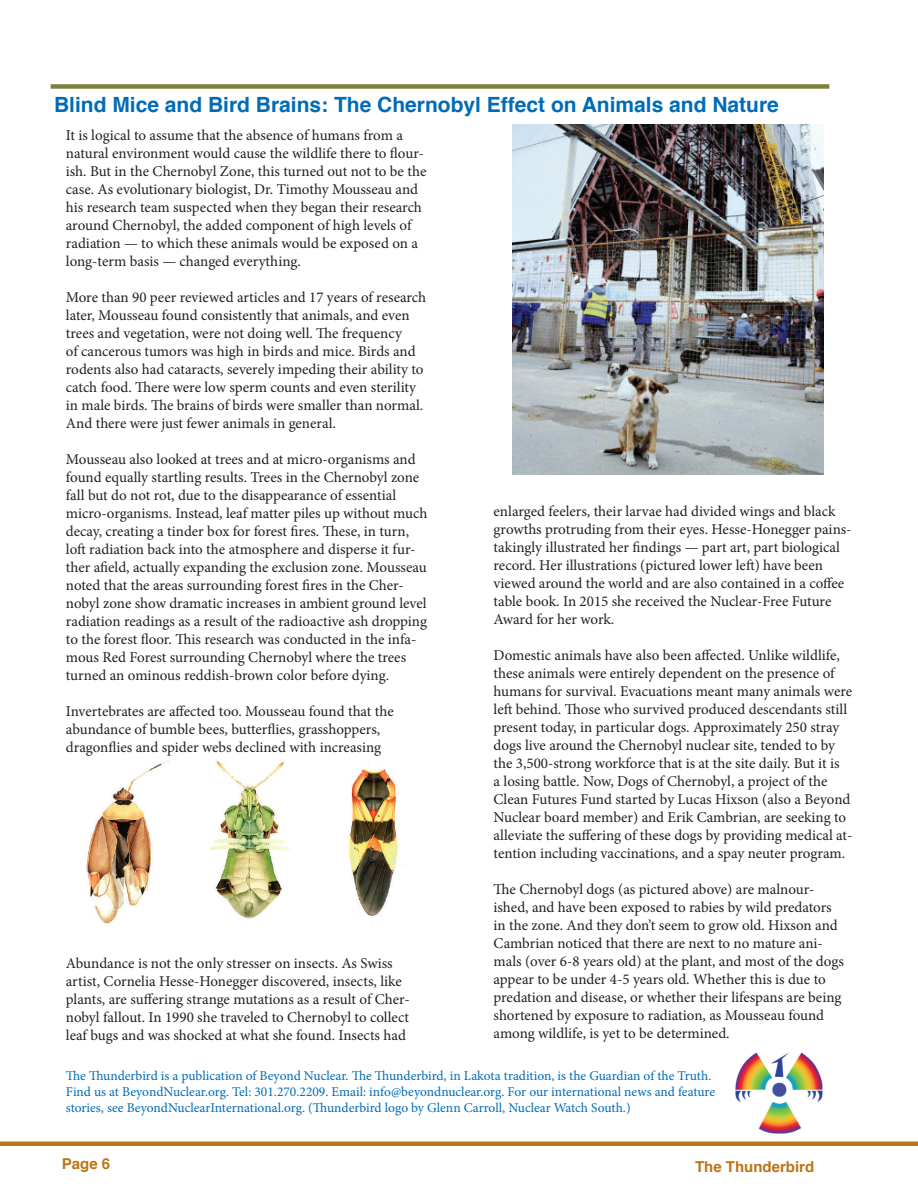
<style>
.page{position:relative;width:918px;height:1188px;background:#fff}
.page>*{position:absolute;margin:0;border:0;box-sizing:border-box;transform-origin:0 0}
.t1{font:700 21px "Helvetica";color:#006cb7}
.t2{font:15px/18px "Minion Pro";letter-spacing:-.005em;color:#231f20}
.t3{font:700 15px "Helvetica";color:#bc7415}
.t4{font:13.5px/16.2px "Minion Pro";letter-spacing:-.005em;color:#006cb7}
</style>
<div class="page">
<div style="left:0;top:1141px;width:918px;height:5px;background:#bc7415"></div>
<div style="left:51px;top:84px;width:778px;height:5px;background:#7e813e"></div>
<img style="left:86px;top:760px;width:317px;height:167px">
<img style="left:512px;top:125px;width:311px;height:349px">
<img style="left:735px;top:1052px;width:88px;height:82px">
<h1 class="t1" style="left:54px;top:88px;width:726px">Blind Mice and Bird Brains: The Chernobyl Effect on Animals and Nature</h1>
<p class="t2" style="left:66px;top:127px;width:362px">It is logical to assume that the absence of humans from a natural environment would cause the wildlife there to flour&shy;ish. But in the Chernobyl Zone, this turned out not to be the case. As evolutionary biologist, Dr. Timothy Mousseau and his research team suspected when they began their research around Chernobyl, the added component of high levels of radiation — to which these animals would be exposed on a long-term basis — changed everything.</p>
<p class="t2" style="left:66px;top:289px;width:362px">More than 90 peer reviewed articles and 17 years of research later, Mousseau found consistently that animals, and even trees and vegetation, were not doing well. The frequency<br>of cancerous tumors was high in birds and mice. Birds and rodents also had cataracts, severely impeding their ability to catch food. There were low sperm counts and even sterility in male birds. The brains of birds were smaller than normal.<br>And there were just fewer animals in general.</p>
<p class="t2" style="left:66px;top:451px;width:363px">Mousseau also looked at trees and at micro-organisms and found equally startling results. Trees in the Chernobyl zone fall but do not rot, due to the disappearance of essential micro-organisms. Instead, leaf matter piles up without much decay, creating a tinder box for forest fires. These, in turn, loft radiation back into the atmosphere and disperse it fur&shy;ther afield, actually expanding the exclusion zone. Mousseau noted that the areas surrounding forest fires in the Cher&shy;nobyl zone show dramatic increases in ambient ground level radiation readings as a result of the radioactive ash dropping to the forest floor. This research was conducted in the infa&shy;mous Red Forest surrounding Chernobyl where the trees turned an ominous reddish-brown color before dying.</p>
<p class="t2" style="left:66px;top:703px;width:330px">Invertebrates are affected too. Mousseau found that the abundance of bumble bees, butterflies, grasshoppers, dragonflies and spider webs declined with increasing</p>
<p class="t2" style="left:66px;top:955px;width:345px">Abundance is not the only stresser on insects. As Swiss artist, Cornelia Hesse-Honegger discovered, insects, like plants, are suffering strange mutations as a result of Cher&shy;nobyl fallout. In 1990 she traveled to Chernobyl to collect leaf bugs and was shocked at what she found. Insects had</p>
<p class="t2" style="left:494px;top:502px;width:360px">enlarged feelers, their larvae had divided wings and black growths protruding from their eyes. Hesse-Honegger pains&shy;takingly illustrated her findings — part art, part biological record. Her illustrations (pictured lower left) have been viewed around the world and are also contained in a coffee table book. In 2015 she received the Nuclear-Free Future Award for her work.</p>
<p class="t2" style="left:494px;top:646px;width:360px">Domestic animals have also been affected. Unlike wildlife, these animals were entirely dependent on the presence of humans for survival. Evacuations meant many animals were left behind. Those who survived produced descendants still present today, in particular dogs. Approximately 250 stray dogs live around the Chernobyl nuclear site, tended to by the 3,500-strong workforce that is at the site daily. But it is<br>a losing battle. Now, Dogs of Chernobyl, a project of the Clean Futures Fund started by Lucas Hixson (also a Beyond Nuclear board member) and Erik Cambrian, are seeking to alleviate the suffering of these dogs by providing medical at&shy;tention including vaccinations, and a spay neuter program.</p>
<p class="t2" style="left:494px;top:880px;width:352px">The Chernobyl dogs (as pictured above) are malnour&shy;ished, and have been exposed to rabies by wild predators in the zone. And they don’t seem to grow old. Hixson and Cambrian noticed that there are next to no mature ani&shy;mals (over 6-8 years old) at the plant, and most of the dogs appear to be under 4-5 years old. Whether this is due to predation and disease, or whether their lifespans are being shortened by exposure to radiation, as Mousseau found among wildlife, is yet to be determined.</p>
<p class="t4" style="left:66px;top:1067px;width:651px">The Thunderbird is a publication of Beyond Nuclear. The Thunderbird, in Lakota tradition, is the Guardian of the Truth.<br>Find us at BeyondNuclear.org. Tel: 301.270.2209. Email: info@beyondnuclear.org. For our international news and feature stories, see BeyondNuclearInternational.org. (Thunderbird logo by Glenn Carroll, Nuclear Watch South.)</p>
<p class="t3" style="left:62px;top:1152px;width:50px">Page 6</p>
<p class="t3" style="left:695px;top:1155px;width:121px">The Thunderbird</p>
</div>
